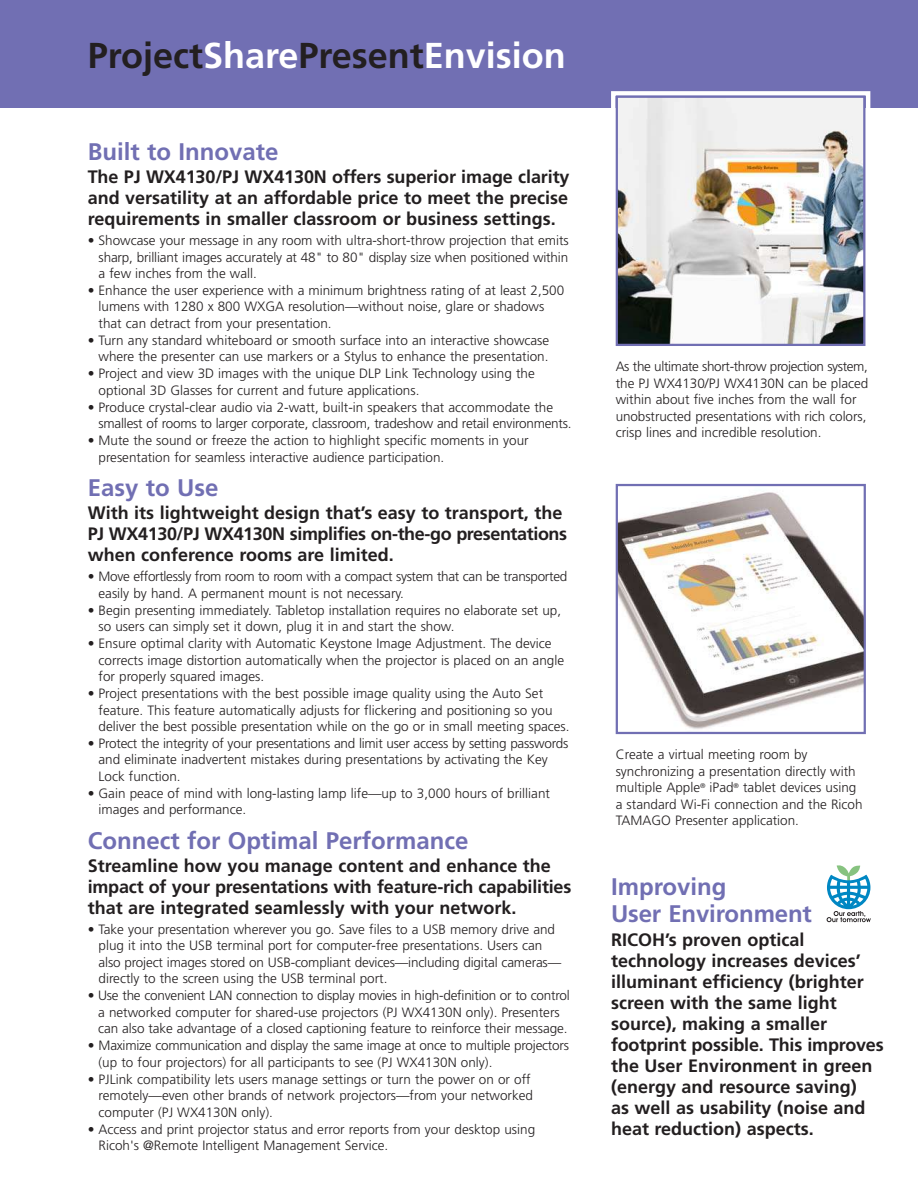
<style>
.page{position:relative;width:918px;height:1188px;background:#fff}
.page>*{position:absolute;margin:0;border:0;box-sizing:border-box;transform-origin:0 0}
.t1{font:700 36px "Frutiger";color:#231f20}
.t2{font:700 24px/27.8px "Frutiger";color:#716fb3}
.t3{font:700 18px/21px "Frutiger";color:#231f20}
.t4{font:300 13.5px/16.5px "Frutiger";color:#231f20}
.t5{font:300 13.5px/16.5px "Frutiger";letter-spacing:-.02em;color:#231f20}
.s1{color:#fff}
</style>
<div class="page">
<div style="left:0;top:0;width:918px;height:108px;background:#716fb3"></div>
<div style="left:611px;top:91px;width:259px;height:259px;border:4px solid #fff"></div>
<img style="left:619px;top:99px;width:243px;height:244px">
<div style="left:616px;top:96px;width:249px;height:250px;border:2px solid #716fb3"></div>
<img style="left:619px;top:492px;width:244px;height:237px">
<div style="left:616px;top:484px;width:250px;height:250px;border:2px solid #716fb3"></div>
<svg style="left:827px;top:865px;width:44px;height:57px"></svg>
<h1 class="t1" style="left:88px;top:41px;width:480px">Project<span class="s1">Share</span>Present<span class="s1">Envision</span></h1>
<h2 class="t2" style="left:88px;top:139px;width:192px">Built to Innovate</h2>
<h3 class="t3" style="left:88px;top:167px;width:483px;text-align:justify">The PJ WX4130/PJ WX4130N offers superior image clarity and versatility at an affordable price to meet the precise requirements in smaller classroom or business settings.</h3>
<p class="t4" style="left:99px;top:233px;width:472px;text-align:justify;text-indent:-11px">• Showcase your message in any room with ultra-short-throw projection that emits sharp, brilliant images accurately at 48" to 80" display size when positioned within a few inches from the wall.</p>
<p class="t4" style="left:99px;top:283px;width:467px;text-indent:-11px">• Enhance the user experience with a minimum brightness rating of at least 2,500 lumens with 1280 x 800 WXGA resolution—without noise, glare or shadows that can detract from your presentation.</p>
<p class="t4" style="left:88px;top:333px;width:463px;text-align:right">• Turn any standard whiteboard or smooth surface into an interactive showcase where the presenter can use markers or a Stylus to enhance the presentation.</p>
<p class="t4" style="left:99px;top:366px;width:438px;text-indent:-11px">• Project and view 3D images with the unique DLP Link Technology using the optional 3D Glasses for current and future applications.</p>
<p class="t4" style="left:99px;top:400px;width:474px;text-indent:-11px">• Produce crystal-clear audio via 2-watt, built-in speakers that accommodate the smallest of rooms to larger corporate, classroom, tradeshow and retail environments.</p>
<p class="t4" style="left:99px;top:433px;width:432px;text-indent:-11px">• Mute the sound or freeze the action to highlight specific moments in your presentation for seamless interactive audience participation.</p>
<h2 class="t2" style="left:88px;top:476px;width:132px">Easy to Use</h2>
<h3 class="t3" style="left:88px;top:504px;width:481px">With its lightweight design that’s easy to transport, the<br>PJ WX4130/PJ WX4130N simplifies on-the-go presentations when conference rooms are limited.</h3>
<p class="t5" style="left:99px;top:569px;width:470px;text-indent:-11px">• Move effortlessly from room to room with a compact system that can be transported easily by hand. A permanent mount is not necessary.</p>
<p class="t4" style="left:99px;top:603px;width:464px;text-indent:-11px">• Begin presenting immediately. Tabletop installation requires no elaborate set up, so users can simply set it down, plug it in and start the show.</p>
<p class="t4" style="left:99px;top:636px;width:467px;text-indent:-11px">• Ensure optimal clarity with Automatic Keystone Image Adjustment. The device corrects image distortion automatically when the projector is placed on an angle for properly squared images.</p>
<p class="t4" style="left:99px;top:686px;width:473px;text-indent:-11px">• Project presentations with the best possible image quality using the Auto Set feature. This feature automatically adjusts for flickering and positioning so you deliver the best possible presentation while on the go or in small meeting spaces.</p>
<p class="t4" style="left:99px;top:736px;width:471px;text-indent:-11px">• Protect the integrity of your presentations and limit user access by setting passwords and eliminate inadvertent mistakes during presentations by activating the Key<br>Lock function.</p>
<p class="t4" style="left:99px;top:786px;width:453px;text-indent:-11px">• Gain peace of mind with long-lasting lamp life—up to 3,000 hours of brilliant images and performance.</p>
<h2 class="t2" style="left:88px;top:828px;width:382px">Connect for Optimal Performance</h2>
<h3 class="t3" style="left:88px;top:856px;width:485px">Streamline how you manage content and enhance the impact of your presentations with feature-rich capabilities that are integrated seamlessly with your network.</h3>
<p class="t4" style="left:99px;top:922px;width:464px;text-indent:-11px">• Take your presentation wherever you go. Save files to a USB memory drive and plug it into the USB terminal port for computer-free presentations. Users can also project images stored on USB-compliant devices—including digital cameras— directly to the screen using the USB terminal port.</p>
<p class="t4" style="left:98px;top:989px;width:473px;text-indent:-11px">• Use the convenient LAN connection to display movies in high-definition or to control a networked computer for shared-use projectors (PJ WX4130N only). Presenters can also take advantage of a closed captioning feature to reinforce their message.</p>
<p class="t4" style="left:99px;top:1038px;width:472px;text-indent:-11px">• Maximize communication and display the same image at once to multiple projectors (up to four projectors) for all participants to see (PJ WX4130N only).</p>
<p class="t4" style="left:99px;top:1072px;width:436px;text-indent:-11px">• PJLink compatibility lets users manage settings or turn the power on or off remotely—even other brands of network projectors—from your networked computer (PJ WX4130N only).</p>
<p class="t4" style="left:99px;top:1122px;width:438px;text-indent:-11px">• Access and print projector status and error reports from your desktop using<br>Ricoh's @Remote Intelligent Management Service.</p>
<p class="t4" style="left:616px;top:359px;width:254px">As the ultimate short-throw projection system, the PJ WX4130/PJ WX4130N can be placed within about five inches from the wall for unobstructed presentations with rich colors, crisp lines and incredible resolution.</p>
<p class="t4" style="left:616px;top:748px;width:248px">Create a virtual meeting room by synchronizing a presentation directly with multiple Apple<sup>®</sup> iPad<sup>®</sup> tablet devices using a standard Wi-Fi connection and the Ricoh TAMAGO Presenter application.</p>
<h2 class="t2" style="left:611px;top:874px;width:202px">Improving<br>User Environment</h2>
<p class="t3" style="left:611px;top:930px;width:274px">RICOH’s proven optical technology increases devices’ illuminant efficiency (brighter screen with the same light source), making a smaller footprint possible. This improves the User Environment in green (energy and resource saving)<br>as well as usability (noise and heat reduction) aspects.</p>
</div>
